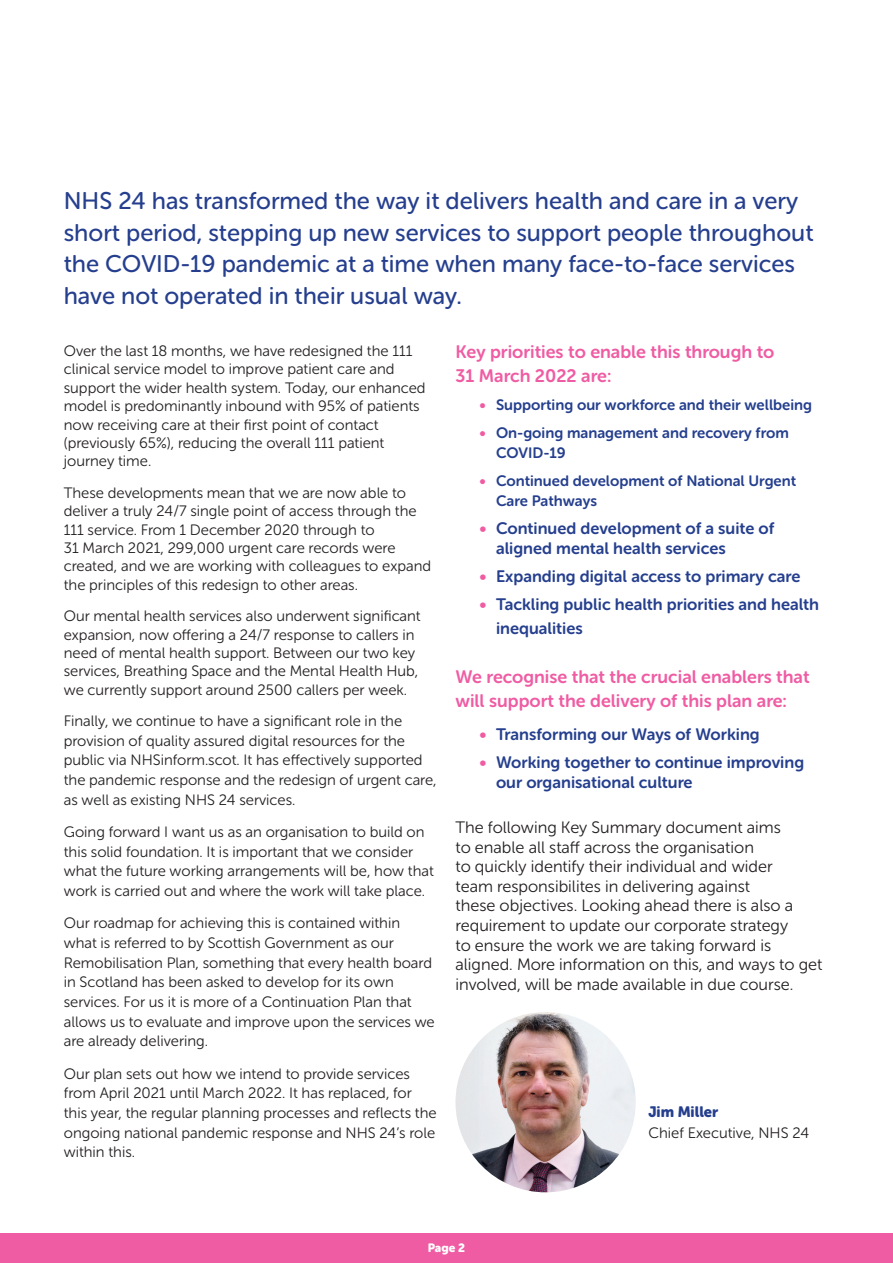
<style>
.page{position:relative;width:893px;height:1263px;background:#fff}
.page>*{position:absolute;margin:0;border:0;box-sizing:border-box;transform-origin:0 0}
.t1{font:24px/31.5px "Museo Sans Rounded 500";color:#253f8e}
.t2{font:18px/24px "Museo Sans Rounded 700";color:#ef5ca3}
.t3{font:16.5px/19.6px "Museo Sans Rounded 300";color:#231f20}
.t4{font:16.5px/19.6px "Museo Sans Rounded 700";color:#253f8e}
.t5{font:15px/19.6px "Museo Sans Rounded 300";color:#231f20}
.t6{font:15px/19.6px "Museo Sans Rounded 700";color:#253f8e}
.t7{font:15px "Museo Sans Rounded 900";color:#253f8e}
.t8{font:12px "Museo Sans Rounded 900";color:#fff}
.s1{color:#ef5ca3}
</style>
<div class="page">
<div style="left:0;top:1233px;width:893px;height:30px;background:#ef5ca3"></div>
<img style="left:455px;top:1012px;width:181px;height:180px;border-radius:90px">
<h1 class="t1" style="left:64px;top:185px;width:751px">NHS 24 has transformed the way it delivers health and care in a very short period, stepping up new services to support people throughout the COVID-19 pandemic at a time when many face-to-face services have not operated in their usual way.</h1>
<p class="t5" style="left:64px;top:341px;width:363px;line-height:18.5px">Over the last 18 months, we have redesigned the 111 clinical service model to improve patient care and support the wider health system. Today, our enhanced model is predominantly inbound with 95% of patients now receiving care at their first point of contact (previously 65%), reducing the overall 111 patient journey time.</p>
<p class="t5" style="left:64px;top:483px;width:369px;line-height:18.5px">These developments mean that we are now able to deliver a truly 24/7 single point of access through the 111 service. From 1 December 2020 through to<br>31 March 2021, 299,000 urgent care records were created, and we are working with colleagues to expand the principles of this redesign to other areas.</p>
<p class="t5" style="left:64px;top:607px;width:358px;line-height:18.5px">Our mental health services also underwent significant expansion, now offering a 24/7 response to callers in need of mental health support. Between our two key services, Breathing Space and the Mental Health Hub, we currently support around 2500 callers per week.</p>
<p class="t5" style="left:64px;top:711px;width:374px">Finally, we continue to have a significant role in the provision of quality assured digital resources for the public via NHSinform.scot. It has effectively supported the pandemic response and the redesign of urgent care, as well as existing NHS 24 services.</p>
<p class="t5" style="left:64px;top:822px;width:372px">Going forward I want us as an organisation to build on this solid foundation. It is important that we consider what the future working arrangements will be, how that work is carried out and where the work will take place.</p>
<p class="t5" style="left:64px;top:914px;width:372px">Our roadmap for achieving this is contained within what is referred to by Scottish Government as our Remobilisation Plan, something that every health board in Scotland has been asked to develop for its own services. For us it is more of a Continuation Plan that allows us to evaluate and improve upon the services we are already delivering.</p>
<p class="t5" style="left:64px;top:1064px;width:374px">Our plan sets out how we intend to provide services from April 2021 until March 2022. It has replaced, for this year, the regular planning processes and reflects the ongoing national pandemic response and NHS 24’s role within this.</p>
<p class="t2" style="left:455px;top:340px;width:320px">Key priorities to enable this through to<br>31 March 2022 are:</p>
<p class="t6" style="left:479px;top:395px;width:334px"><span class="s1">•</span> Supporting our workforce and their wellbeing</p>
<p class="t6" style="left:496px;top:423px;width:294px;text-indent:-16px"><span class="s1">•</span> On-going management and recovery from<br>COVID-19</p>
<p class="t6" style="left:496px;top:471px;width:302px;text-indent:-16px"><span class="s1">•</span> Continued development of National Urgent<br>Care Pathways</p>
<p class="t4" style="left:496px;top:518px;width:280px;text-indent:-16px"><span class="s1">•</span> Continued development of a suite of aligned mental health services</p>
<p class="t4" style="left:479px;top:566px;width:322px"><span class="s1">•</span> Expanding digital access to primary care</p>
<p class="t4" style="left:496px;top:592px;width:325px;line-height:24px;text-indent:-16px"><span class="s1">•</span> Tackling public health priorities and health inequalities</p>
<p class="t2" style="left:455px;top:665px;width:356px">We recognise that the crucial enablers that will support the delivery of this plan are:</p>
<p class="t4" style="left:479px;top:724px;width:282px"><span class="s1">•</span> Transforming our Ways of Working</p>
<p class="t4" style="left:496px;top:752px;width:310px;text-indent:-16px"><span class="s1">•</span> Working together to continue improving our organisational culture</p>
<p class="t3" style="left:455px;top:817px;width:368px">The following Key Summary document aims<br>to enable all staff across the organisation<br>to quickly identify their individual and wider<br>team responsibilites in delivering against<br>these objectives. Looking ahead there is also a requirement to update our corporate strategy<br>to ensure the work we are taking forward is aligned. More information on this, and ways to get involved, will be made available in due course.</p>
<p class="t7" style="left:648px;top:1103px;width:71px">Jim Miller</p>
<p class="t5" style="left:648px;top:1123px;width:162px">Chief Executive, NHS 24</p>
<p class="t8" style="left:428px;top:1241px;width:39px">Page 2</p>
</div>
